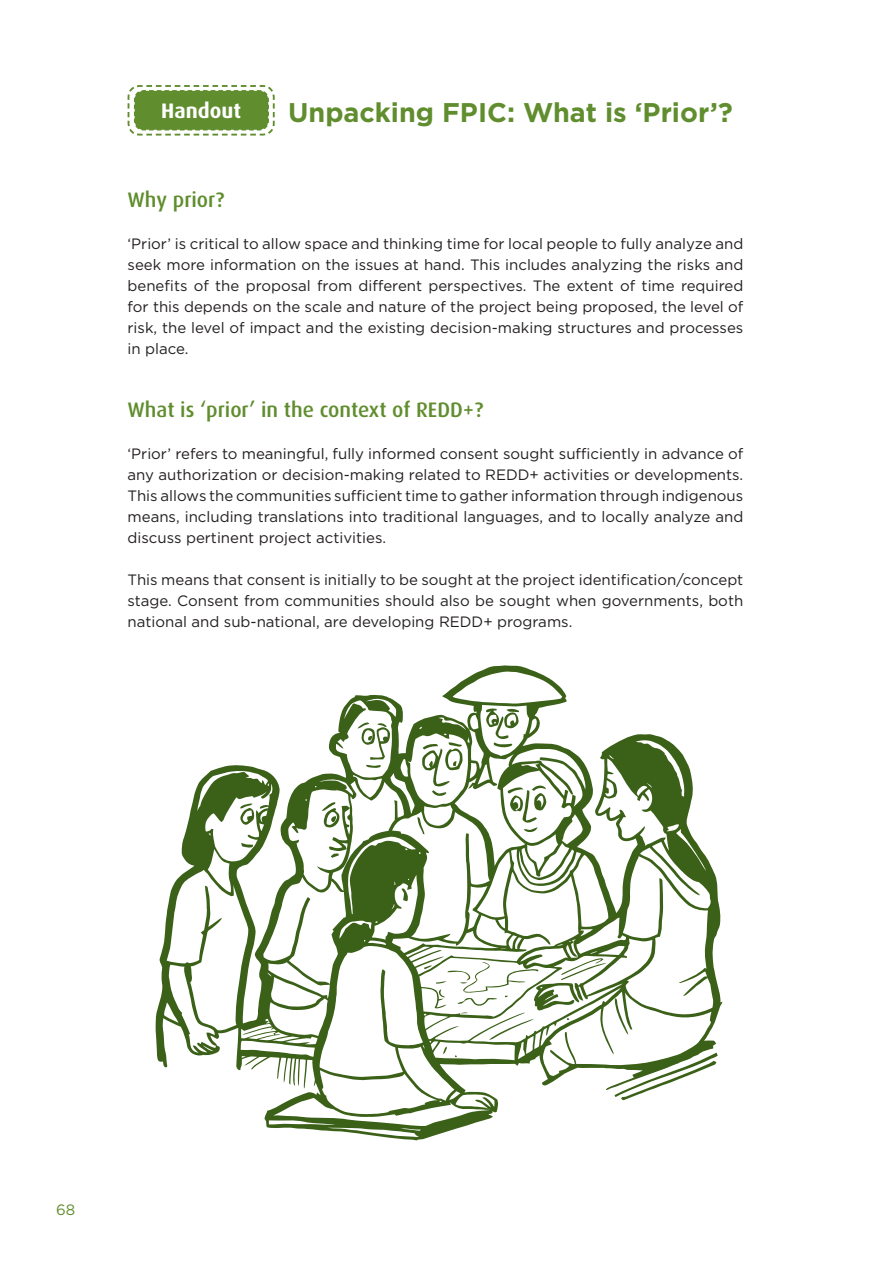
<style>
.page{position:relative;width:893px;height:1263px;background:#fff}
.page>*{position:absolute;margin:0;border:0;box-sizing:border-box;transform-origin:0 0}
.t1{font:700 27px "Gotham";color:#608d2e}
.t2{font:500 21px "Dax";color:#608d2e}
.t3{font:700 21px "Dax";color:#fff}
.t4{font:15px/21px "Gotham";color:#231f20;text-align:justify}
.t5{font:15px "Gotham";color:#608d2e}
</style>
<div class="page">
<svg style="left:127px;top:85px;width:148px;height:51px"></svg>
<svg style="left:156px;top:665px;width:566px;height:475px"></svg>
<svg style="left:486px;top:708px;width:33px;height:40px"></svg>
<svg style="left:358px;top:722px;width:32px;height:47px"></svg>
<svg style="left:422px;top:742px;width:41px;height:55px"></svg>
<svg style="left:240px;top:803px;width:15px;height:22px"></svg>
<svg style="left:322px;top:802px;width:19px;height:28px"></svg>
<svg style="left:417px;top:817px;width:7px;height:17px"></svg>
<svg style="left:508px;top:784px;width:38px;height:50px"></svg>
<svg style="left:241px;top:843px;width:12px;height:5px"></svg>
<svg style="left:331px;top:853px;width:8px;height:5px"></svg>
<svg style="left:402px;top:888px;width:7px;height:13px"></svg>
<svg style="left:615px;top:997px;width:13px;height:38px"></svg>
<svg style="left:424px;top:958px;width:182px;height:82px"></svg>
<svg style="left:443px;top:1046px;width:4px;height:8px"></svg>
<svg style="left:614px;top:1052px;width:104px;height:48px"></svg>
<h2 class="t3" style="left:161px;top:99px;width:81px">Handout</h2>
<h1 class="t1" style="left:288px;top:94px;width:446px">Unpacking FPIC: What is ‘Prior’?</h1>
<h2 class="t2" style="left:128px;top:187px;width:98px">Why prior?</h2>
<p class="t4" style="left:128px;top:232px;width:617px">‘Prior’ is critical to allow space and thinking time for local people to fully analyze and seek more information on the issues at hand. This includes analyzing the risks and benefits of the proposal from different perspectives. The extent of time required for this depends on the scale and nature of the project being proposed, the level of risk, the level of impact and the existing decision-making structures and processes in place.</p>
<h2 class="t2" style="left:128px;top:397px;width:357px">What is ‘prior’ in the context of REDD+?</h2>
<p class="t4" style="left:128px;top:442px;width:617px">‘Prior’ refers to meaningful, fully informed consent sought sufficiently in advance of any authorization or decision-making related to REDD+ activities or developments.<br>This allows the communities sufficient time to gather information through indigenous means, including translations into traditional languages, and to locally analyze and discuss pertinent project activities.</p>
<p class="t4" style="left:128px;top:568px;width:617px">This means that consent is initially to be sought at the project identification/concept stage. Consent from communities should also be sought when governments, both national and sub-national, are developing REDD+ programs.</p>
<p class="t5" style="left:56px;top:1200px;width:21px">68</p>
</div>
